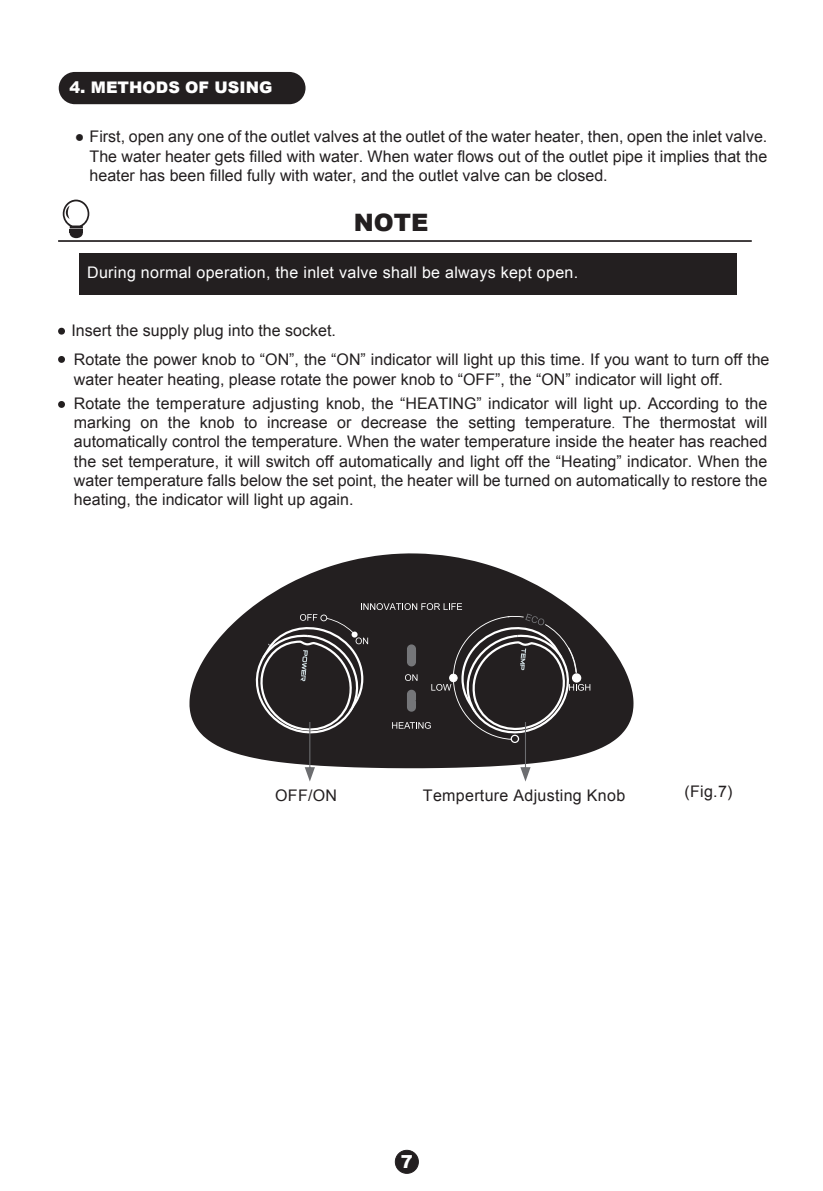
<style>
.page{position:relative;width:823px;height:1191px;background:#fff}
.page>*{position:absolute;margin:0;border:0;box-sizing:border-box;transform-origin:0 0}
.t1{font:900 24px "Arial";color:#231f20}
.t2{font:900 18px "Arial";color:#fff}
.t3{font:16px/19.2px "Arial";color:#231f20;text-align:justify}
.t4{font:16px "Arial";letter-spacing:.02em;color:#fff}
.t5{font:16px "Arial";letter-spacing:.02em;color:#231f20}
.t6{font:900 16px "Arial";color:#fff}
.s1{font-family:"Adobe Song Std";font-weight:300}
</style>
<div class="page">
<div style="left:395px;top:1150px;width:23px;height:23px;background:#231f20;border-radius:50%"></div>
<div style="left:395px;top:1150px;width:23px;height:23px;border:1px solid #231f20;border-radius:50%"></div>
<div style="left:59px;top:72px;width:246px;height:32px;background:#231f20"></div>
<div style="left:79px;top:253px;width:657px;height:41px;background:#231f20"></div>
<hr style="left:58px;top:240px;width:693px;height:2px;background:#231f20">
<svg style="left:63px;top:200px;width:26px;height:38px"></svg>
<svg style="left:58px;top:328px;width:7px;height:7px"></svg>
<svg style="left:58px;top:356px;width:7px;height:7px"></svg>
<svg style="left:58px;top:401px;width:7px;height:7px"></svg>
<svg style="left:189px;top:553px;width:444px;height:203px;fill:#231f20"></svg>
<svg style="left:244px;top:603px;width:346px;height:178px;background:#474445"></svg>
<p class="t6" style="left:70px;top:76px;width:204px">4. METHODS OF USING</p>
<p class="t3" style="left:89px;top:127px;width:679px;text-indent:-15px">● First, open any one of the outlet valves at the outlet of the water heater, then, open the inlet valve.<br>The water heater gets filled with water. When water flows out of the outlet pipe it implies that the heater has been filled fully with water, and the outlet valve can be closed.</p>
<h1 class="t1" style="left:353px;top:205px;width:76px">NOTE</h1>
<p class="t4" style="left:87px;top:262px;width:492px">During normal operation, the inlet valve shall be always kept open.</p>
<p class="t3" style="left:71px;top:321px;width:266px">Insert the supply plug into the socket.</p>
<p class="t3" style="left:74px;top:350px;width:696px">Rotate the power knob to “ON”, the “ON” indicator will light up this time. If you want to turn off the water heater heating, please rotate the power knob to “OFF”, the “ON” indicator will light off.</p>
<p class="t3" style="left:74px;top:394px;width:694px">Rotate the temperature adjusting knob, the “HEATING” indicator will light up. According to the marking on the knob to increase or decrease the setting temperature<span class="s1">.</span> The thermostat will automatically control the temperature. When the water temperature inside the heater has reached the set temperature, it will switch off automatically and light off the “Heating” indicator. When the water temperature falls below the set point, the heater will be turned on automatically to restore the heating, the indicator will light up again.</p>
<p class="t3" style="left:275px;top:786px;width:63px">OFF/ON</p>
<p class="t5" style="left:422px;top:785px;width:204px">Temperture Adjusting Knob</p>
<p class="t3" style="left:684px;top:782px;width:50px">(Fig.7)</p>
<p class="t2" style="left:401px;top:1148px;width:14px">7</p>
</div>
